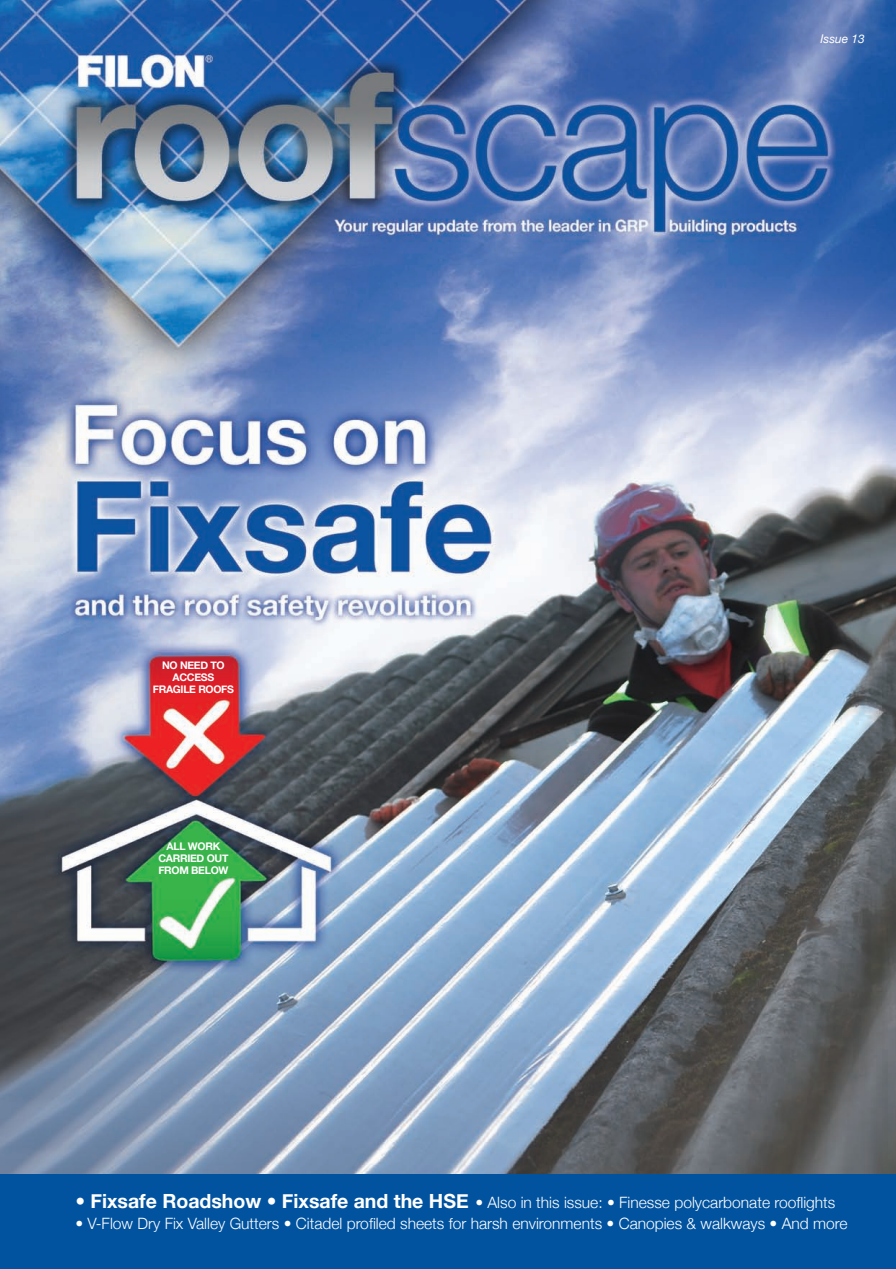
<style>
.page{position:relative;width:896px;height:1269px;background:#fff}
.page>*{position:absolute;margin:0;border:0;box-sizing:border-box;transform-origin:0 0}
.t1{font:300 15.6px "Helvetica Neue";color:#fff}
.t2{font:italic 12px "Helvetica Neue";color:#fff}
.t3{font:700 10.5px/12px "Helvetica Neue";letter-spacing:-.03em;color:#fff;text-align:center}
.s1{font-weight:700;font-size:19.5px}
.s2{font-weight:400;font-size:19.5px}
</style>
<div class="page">
<img style="left:0;top:0;width:896px;height:1173px">
<div style="left:0;top:1173px;width:896px;height:95px;background:#0153a0"></div>
<p class="t3" style="left:153px;top:659px;width:83px">NO NEED TO<br>ACCESS<br>FRAGILE ROOFS</p>
<p class="t3" style="left:158px;top:840px;width:72px">ALL WORK<br>CARRIED OUT<br>FROM BELOW</p>
<p class="t2" style="left:820px;top:31px;width:46px">Issue 13</p>
<p class="t1" style="left:75px;top:1192px;width:761px"><span class="s1">• Fixsafe Roadshow</span> <span class="s2">•</span> <span class="s1">Fixsafe and the HSE</span> • Also in this issue: • Finesse polycarbonate rooflights</p>
<p class="t1" style="left:75px;top:1213px;width:774px">• V-Flow Dry Fix Valley Gutters • Citadel profiled sheets for harsh environments • Canopies &amp; walkways • And more</p>
</div>
